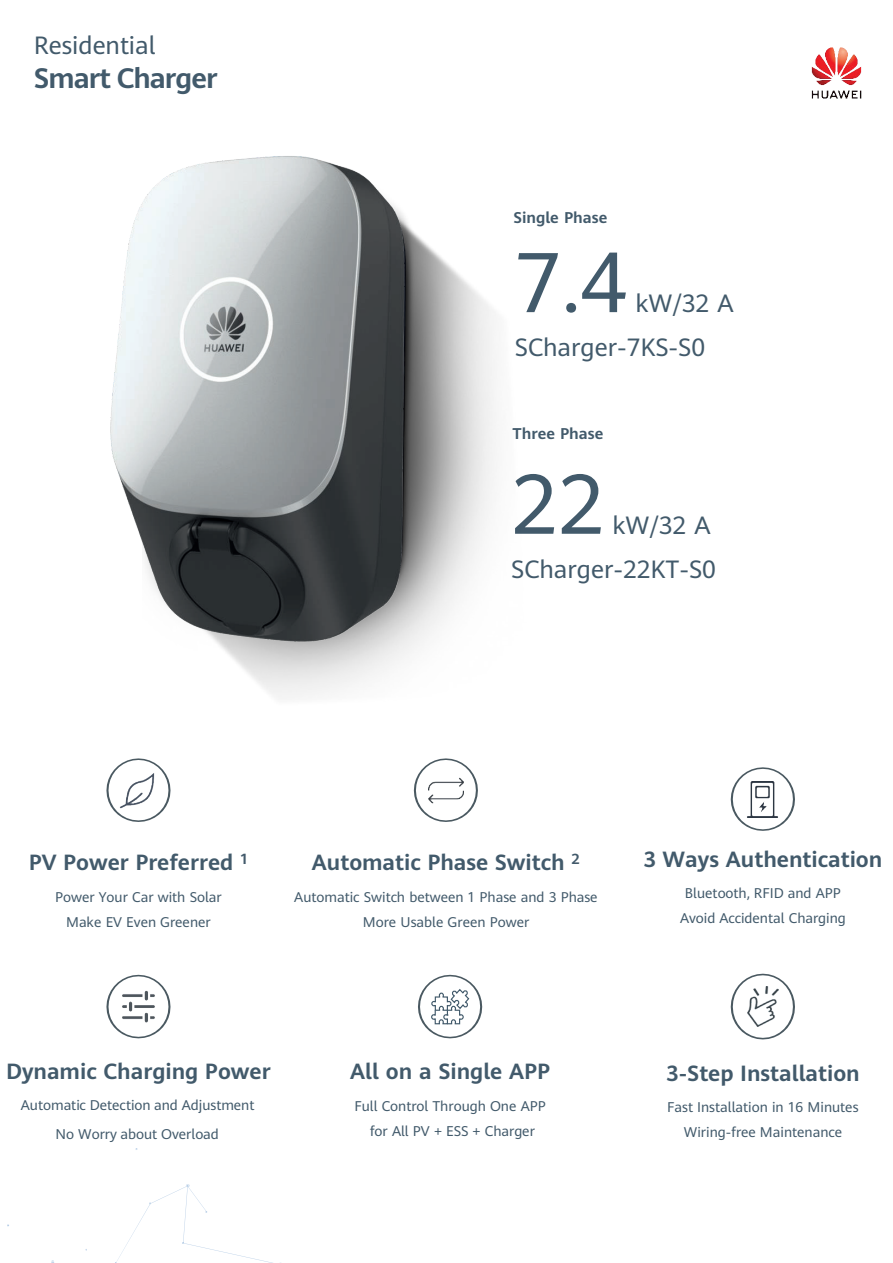
<style>
.page{position:relative;width:893px;height:1263px;background:#fff}
.page>*{position:absolute;margin:0;border:0;box-sizing:border-box;transform-origin:0 0}
.t1{font:83.4px "Huawei Sans";color:#425a6b}
.t2{font:700 27.75px "Huawei Sans";letter-spacing:-.035em;color:#425a6b}
.t3{font:24.75px "Huawei Sans";color:#425a6b}
.t4{font:24.6px/44.1px "Huawei Sans";color:#425a6b;text-align:right}
.t5{font:700 21.75px "Huawei Sans";color:#425a6b}
.t6{font:700 15.45px "Huawei Sans";color:#425a6b}
.t7{font:13.95px/25px "Huawei Sans";color:#425a6b;text-align:center}
</style>
<div class="page">
<svg style="left:115px;top:1184px;width:166px;height:79px"></svg>
<img style="left:811px;top:47px;width:51px;height:52px">
<svg style="left:426px;top:815px;width:40px;height:7px"></svg>
<svg style="left:106px;top:758px;width:53px;height:64px"></svg>
<img style="left:116px;top:769px;width:26px;height:43px">
<svg style="left:418px;top:975px;width:64px;height:63px"></svg>
<svg style="left:106px;top:975px;width:65px;height:63px"></svg>
<svg style="left:731px;top:974px;width:64px;height:65px"></svg>
<img style="left:142px;top:255px;width:354px;height:560px">
<img style="left:110px;top:156px;width:328px;height:585px">
<svg style="left:731px;top:767px;width:64px;height:64px"></svg>
<img style="left:745px;top:781px;width:36px;height:36px">
<h3 class="t4" style="left:34px;top:22px;width:123px">Residential</h3>
<h2 class="t2" style="left:34px;top:59px;width:185px">Smart Charger</h2>
<p class="t6" style="left:513px;top:207px;width:95px">Single Phase</p>
<h1 class="t1" style="left:515px;top:224px;width:114px">7.4</h1>
<h3 class="t3" style="left:635px;top:286px;width:100px">kW/32 A</h3>
<h3 class="t4" style="left:515px;top:325px;width:192px">SCharger-7KS-S0</h3>
<p class="t6" style="left:513px;top:423px;width:92px">Three Phase</p>
<h1 class="t1" style="left:511px;top:446px;width:95px">22</h1>
<h3 class="t4" style="left:511px;top:502px;width:206px">kW/32 A<br>SCharger-22KT-S0</h3>
<h3 class="t5" style="left:29px;top:847px;width:221px">PV Power Preferred <sup>1</sup></h3>
<p class="t7" style="left:55px;top:884px;width:168px">Power Your Car with Solar<br>Make EV Even Greener</p>
<h3 class="t5" style="left:312px;top:847px;width:269px">Automatic Phase Switch <sup>2</sup></h3>
<p class="t7" style="left:294px;top:884px;width:305px">Automatic Switch between 1 Phase and 3 Phase<br>More Usable Green Power</p>
<h3 class="t5" style="left:643px;top:844px;width:241px">3 Ways Authentication</h3>
<p class="t7" style="left:680px;top:880px;width:167px">Bluetooth, RFID and APP<br>Avoid Accidental Charging</p>
<h3 class="t5" style="left:6px;top:1056px;width:266px">Dynamic Charging Power</h3>
<p class="t7" style="left:21px;top:1090px;width:235px;line-height:29.1px">Automatic Detection and Adjustment<br>No Worry about Overload</p>
<h3 class="t5" style="left:350px;top:1056px;width:201px">All on a Single APP</h3>
<p class="t7" style="left:354px;top:1093px;width:193px">Full Control Through One APP for All PV + ESS + Charger</p>
<h3 class="t5" style="left:666px;top:1058px;width:195px">3-Step Installation</h3>
<p class="t7" style="left:667px;top:1094px;width:193px">Fast Installation in 16 Minutes<br>Wiring-free Maintenance</p>
</div>
